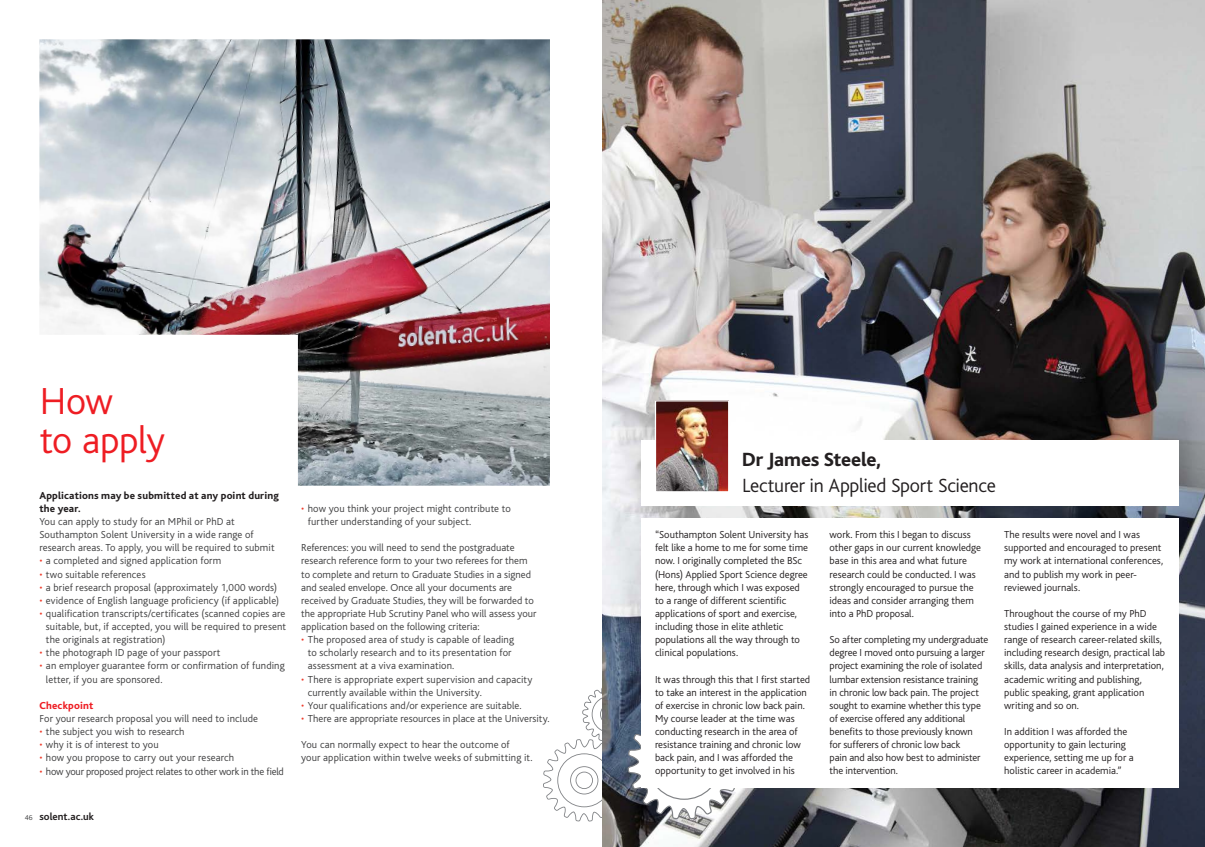
<style>
.page{position:relative;width:1205px;height:847px;background:#fff}
.page>*{position:absolute;margin:0;border:0;box-sizing:border-box;transform-origin:0 0}
.t1{font:300 39.38px/39.4px "Bliss";letter-spacing:-.01em;color:#ee1d23}
.t2{font:300 20px "Bliss";letter-spacing:-.015em;color:#231f20}
.t3{font:800 20px "Bliss";letter-spacing:-.01em;color:#231f20}
.t4{font:300 10.62px/13.1px "Bliss";letter-spacing:-.005em;color:#231f20}
.t5{font:300 10.62px/13.1px "Bliss";letter-spacing:.005em;color:#3e3e3f}
.t6{font:300 10.62px "Bliss";letter-spacing:-.02em;color:#3e3e3f}
.t7{font:800 10.62px/13.1px "Bliss";letter-spacing:.015em;color:#231f20}
.t8{font:700 10.62px "Bliss";color:#231f20}
.t9{font:800 10.62px "Bliss";letter-spacing:.015em;color:#ee1d23}
.s1{color:#ef3e2e}
.s2{font-weight:300;font-size:7.5px;color:#3e3e3f}
</style>
<div class="page">
<img style="left:39px;top:39px;width:511px;height:447px">
<img style="left:602px;top:0;width:603px;height:847px">
<svg style="left:543px;top:686px;width:198px;height:135px"></svg>
<div style="left:642px;top:440px;width:537px;height:65px;background:#fff"></div>
<img style="left:657px;top:402px;width:70px;height:88px">
<div style="left:655px;top:400px;width:74px;height:92px;border:1px solid #fff"></div>
<div style="left:642px;top:519px;width:537px;height:269px;background:#fff"></div>
<h1 class="t1" style="left:40px;top:382px;width:127px">How<br>to apply</h1>
<p class="t7" style="left:39px;top:489px;width:241px">Applications may be submitted at any point during the year.</p>
<p class="t5" style="left:39px;top:515px;width:237px">You can apply to study for an MPhil or PhD at<br>Southampton Solent University in a wide range of research areas. To apply, you will be required to submit</p>
<p class="t5" style="left:39px;top:555px;width:183px"><span class="s1">•</span> a completed and signed application form</p>
<p class="t5" style="left:39px;top:568px;width:108px"><span class="s1">•</span> two suitable references</p>
<p class="t5" style="left:39px;top:581px;width:239px"><span class="s1">•</span> a brief research proposal (approximately 1,000 words)</p>
<p class="t5" style="left:39px;top:594px;width:241px"><span class="s1">•</span> evidence of English language proficiency (if applicable)</p>
<p class="t5" style="left:46px;top:607px;width:242px;text-align:justify;text-indent:-7px"><span class="s1">•</span> qualification transcripts/certificates (scanned copies are suitable, but, if accepted, you will be required to present the originals at registration)</p>
<p class="t5" style="left:39px;top:646px;width:183px"><span class="s1">•</span> the photograph ID page of your passport</p>
<p class="t5" style="left:46px;top:660px;width:240px;text-indent:-7px"><span class="s1">•</span> an employer guarantee form or confirmation of funding letter, if you are sponsored.</p>
<p class="t9" style="left:39px;top:700px;width:55px">Checkpoint</p>
<p class="t5" style="left:39px;top:712px;width:220px">For your research proposal you will need to include</p>
<p class="t5" style="left:39px;top:725px;width:147px"><span class="s1">•</span> the subject you wish to research</p>
<p class="t5" style="left:39px;top:738px;width:121px"><span class="s1">•</span> why it is of interest to you</p>
<p class="t5" style="left:39px;top:751px;width:196px"><span class="s1">•</span> how you propose to carry out your research</p>
<p class="t6" style="left:39px;top:765px;width:246px"><span class="s1">•</span> how your proposed project relates to other work in the field</p>
<p class="t8" style="left:25px;top:811px;width:71px"><span class="s2">46</span> solent.ac.uk</p>
<p class="t5" style="left:308px;top:502px;width:205px;text-indent:-7px"><span class="s1">•</span> how you think your project might contribute to further understanding of your subject.</p>
<p class="t5" style="left:301px;top:541px;width:237px">References: you will need to send the postgraduate research reference form to your two referees for them to complete and return to Graduate Studies in a signed and sealed envelope. Once all your documents are received by Graduate Studies, they will be forwarded to the appropriate Hub Scrutiny Panel who will assess your application based on the following criteria:</p>
<p class="t5" style="left:308px;top:633px;width:208px;text-indent:-7px"><span class="s1">•</span> The proposed area of study is capable of leading to scholarly research and to its presentation for assessment at a viva examination.</p>
<p class="t5" style="left:308px;top:673px;width:226px;text-indent:-7px"><span class="s1">•</span> There is appropriate expert supervision and capacity currently available within the University.</p>
<p class="t5" style="left:301px;top:699px;width:222px"><span class="s1">•</span> Your qualifications and/or experience are suitable.</p>
<p class="t5" style="left:301px;top:712px;width:250px"><span class="s1">•</span> There are appropriate resources in place at the University.</p>
<p class="t5" style="left:301px;top:738px;width:233px">You can normally expect to hear the outcome of<br>your application within twelve weeks of submitting it.</p>
<h2 class="t3" style="left:742px;top:449px;width:140px">Dr James Steele,</h2>
<h2 class="t2" style="left:742px;top:475px;width:255px">Lecturer in Applied Sport Science</h2>
<p class="t4" style="left:655px;top:528px;width:155px">“Southampton Solent University has felt like a home to me for some time now. I originally completed the BSc (Hons) Applied Sport Science degree here, through which I was exposed to a range of different scientific applications of sport and exercise, including those in elite athletic populations all the way through to clinical populations.</p>
<p class="t4" style="left:655px;top:673px;width:157px">It was through this that I first started to take an interest in the application of exercise in chronic low back pain.<br>My course leader at the time was conducting research in the area of resistance training and chronic low back pain, and I was afforded the opportunity to get involved in his</p>
<p class="t4" style="left:829px;top:528px;width:153px">work. From this I began to discuss other gaps in our current knowledge base in this area and what future research could be conducted. I was strongly encouraged to pursue the ideas and consider arranging them into a PhD proposal.</p>
<p class="t4" style="left:829px;top:633px;width:160px">So after completing my undergraduate degree I moved onto pursuing a larger project examining the role of isolated lumbar extension resistance training<br>in chronic low back pain. The project sought to examine whether this type of exercise offered any additional benefits to those previously known<br>for sufferers of chronic low back<br>pain and also how best to administer the intervention.</p>
<p class="t4" style="left:1004px;top:528px;width:160px">The results were novel and I was supported and encouraged to present my work at international conferences, and to publish my work in peer&shy;reviewed journals.</p>
<p class="t4" style="left:1004px;top:607px;width:163px">Throughout the course of my PhD studies I gained experience in a wide range of research career-related skills, including research design, practical lab skills, data analysis and interpretation, academic writing and publishing, public speaking, grant application writing and so on.</p>
<p class="t4" style="left:1004px;top:725px;width:131px">In addition I was afforded the opportunity to gain lecturing experience, setting me up for a holistic career in academia.”</p>
</div>
